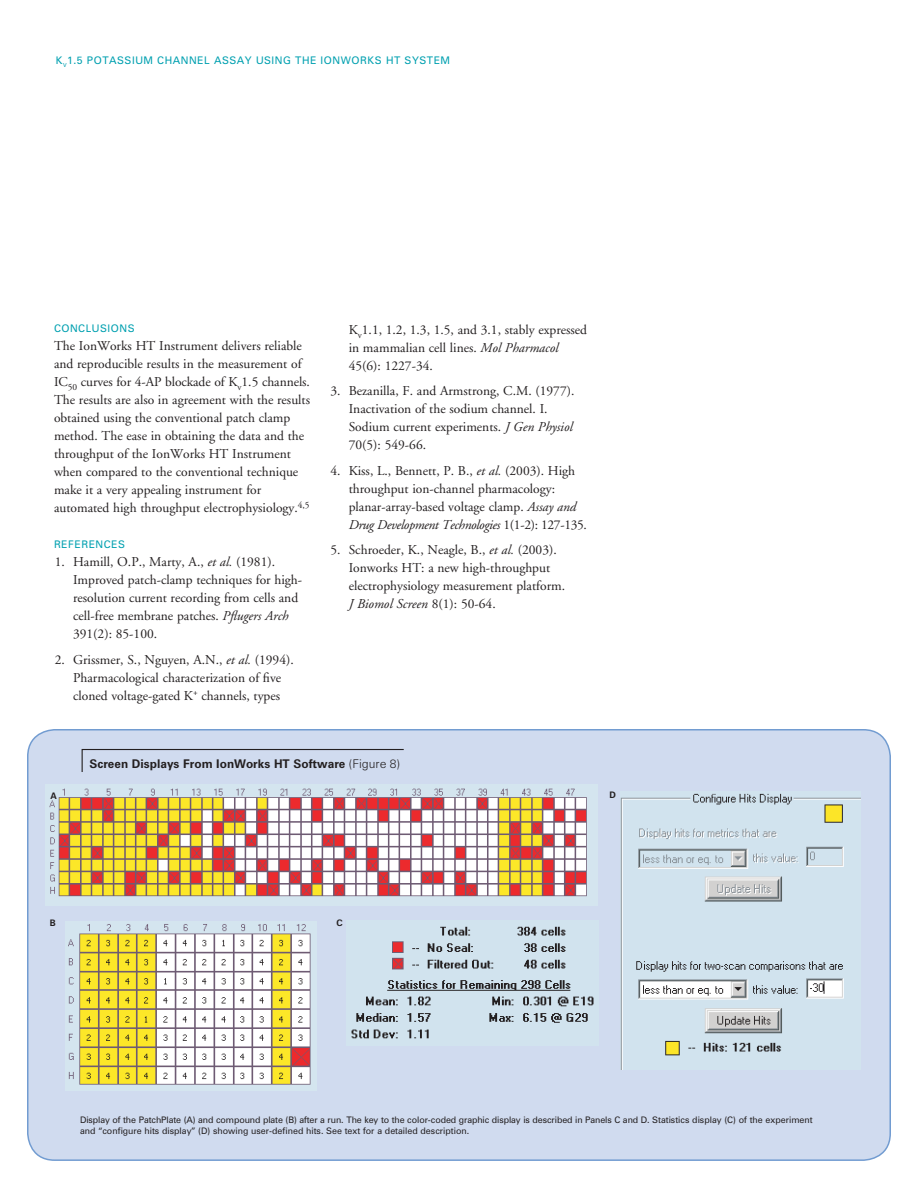
<style>
.page{position:relative;width:918px;height:1188px;background:#fff}
.page>*{position:absolute;margin:0;border:0;box-sizing:border-box;transform-origin:0 0}
.t1{font:13.5px/18px "Adobe Garamond";color:#231f20}
.t2{font:700 12px "Zurich BT";color:#231f20}
.t3{font:10.5px "Zurich BT";letter-spacing:.05em;color:#00a0b0}
.t4{font:9px/11.2px "Zurich BT";color:#231f20}
.t5{font:700 9px "Zurich BT";color:#231f20}
.s1{font-style:italic}
.s2{font-weight:300}
</style>
<div class="page">
<div style="left:28px;top:730px;width:862px;height:430px;background:#d0dbef;border-radius:27px"></div>
<img style="left:620px;top:793px;width:241px;height:277px">
<img style="left:351px;top:926px;width:243px;height:113px">
<img style="left:49px;top:788px;width:538px;height:109px">
<img style="left:68px;top:924px;width:243px;height:161px">
<svg style="left:81px;top:748px;width:323px;height:24px"></svg>
<p class="t3" style="left:56px;top:53px;width:35px">K<sub>v</sub>1.5 Pot</p>
<p class="t3" style="left:109px;top:53px;width:16px">assiu</p>
<p class="t3" style="left:144px;top:53px;width:46px">m Channe</p>
<p class="t3" style="left:204px;top:53px;width:56px">l ASSAY usin</p>
<p class="t3" style="left:283px;top:53px;width:15px">g the</p>
<p class="t3" style="left:321px;top:53px;width:38px">IonWorks</p>
<p class="t3" style="left:386px;top:53px;width:34px">HT Syste</p>
<p class="t3" style="left:441px;top:53px;width:11px">m</p>
<p class="t3" style="left:54px;top:322px;width:82px">CONCLUSIONS</p>
<p class="t1" style="left:54px;top:337px;width:258px">The IonWorks HT Instrument delivers reliable and reproducible results in the measurement of IC<sub>50</sub> curves for 4-AP blockade of K<sub>v</sub>1.5 channels.<br>The results are also in agreement with the results obtained using the conventional patch clamp method. The ease in obtaining the data and the throughput of the IonWorks HT Instrument when compared to the conventional technique make it a very appealing instrument for automated high throughput electrophysiology.<sup>4,5</sup></p>
<p class="t3" style="left:54px;top:538px;width:73px">REFERENCES</p>
<p class="t1" style="left:73px;top:553px;width:231px;text-indent:-18px">1. Hamill, O.P., Marty, A., <span class="s1">et al.</span> (1981).<br>Improved patch-clamp techniques for high&shy;resolution current recording from cells and cell-free membrane patches. <span class="s1">Pflugers Arch </span>391(2): 85-100.</p>
<p class="t1" style="left:55px;top:651px;width:240px;text-align:center">2. Grissmer, S., Nguyen, A.N., <span class="s1">et al.</span> (1994).<br>Pharmacological characterization of five cloned voltage-gated K<sup>+</sup> channels, types</p>
<p class="t1" style="left:349px;top:321px;width:240px">K<sub>v</sub>1.1, 1.2, 1.3, 1.5, and 3.1, stably expressed in mammalian cell lines. <span class="s1">Mol Pharmacol<br></span>45(6): 1227-34.</p>
<p class="t1" style="left:349px;top:382px;width:227px;text-indent:-18px">3. Bezanilla, F. and Armstrong, C.M. (1977).<br>Inactivation of the sodium channel. I.<br>Sodium current experiments. <span class="s1">J Gen Physiol </span>70(5): 549-66.</p>
<p class="t1" style="left:349px;top:462px;width:240px;text-indent:-18px">4. Kiss, L., Bennett, P. B., <span class="s1">et al.</span> (2003). High throughput ion-channel pharmacology: planar-array-based voltage clamp. <span class="s1">Assay and Drug Development Technologies</span> 1(1-2): 127-135.</p>
<p class="t1" style="left:349px;top:542px;width:218px;text-indent:-18px">5. Schroeder, K., Neagle, B., <span class="s1">et al.</span> (2003).<br>Ionworks HT: a new high-throughput electrophysiology measurement platform.<br><span class="s1">J Biomol Screen</span> 8(1): 50-64.</p>
<p class="t5" style="left:51px;top:791px;width:8px">A</p>
<p class="t2" style="left:89px;top:756px;width:312px">Screen Displays From IonWorks HT Software <span class="s2">(Figure 8)</span></p>
<p class="t5" style="left:50px;top:918px;width:7px">B</p>
<p class="t5" style="left:337px;top:917px;width:8px">C</p>
<p class="t5" style="left:610px;top:790px;width:8px">D</p>
<p class="t4" style="left:80px;top:1114px;width:734px">Display of the PatchPlate (A) and compound plate (B) after a run. The key to the color-coded graphic display is described in Panels C and D. Statistics display (C) of the experiment and “configure hits display” (D) showing user-defined hits. See text for a detailed description.</p>
</div>
